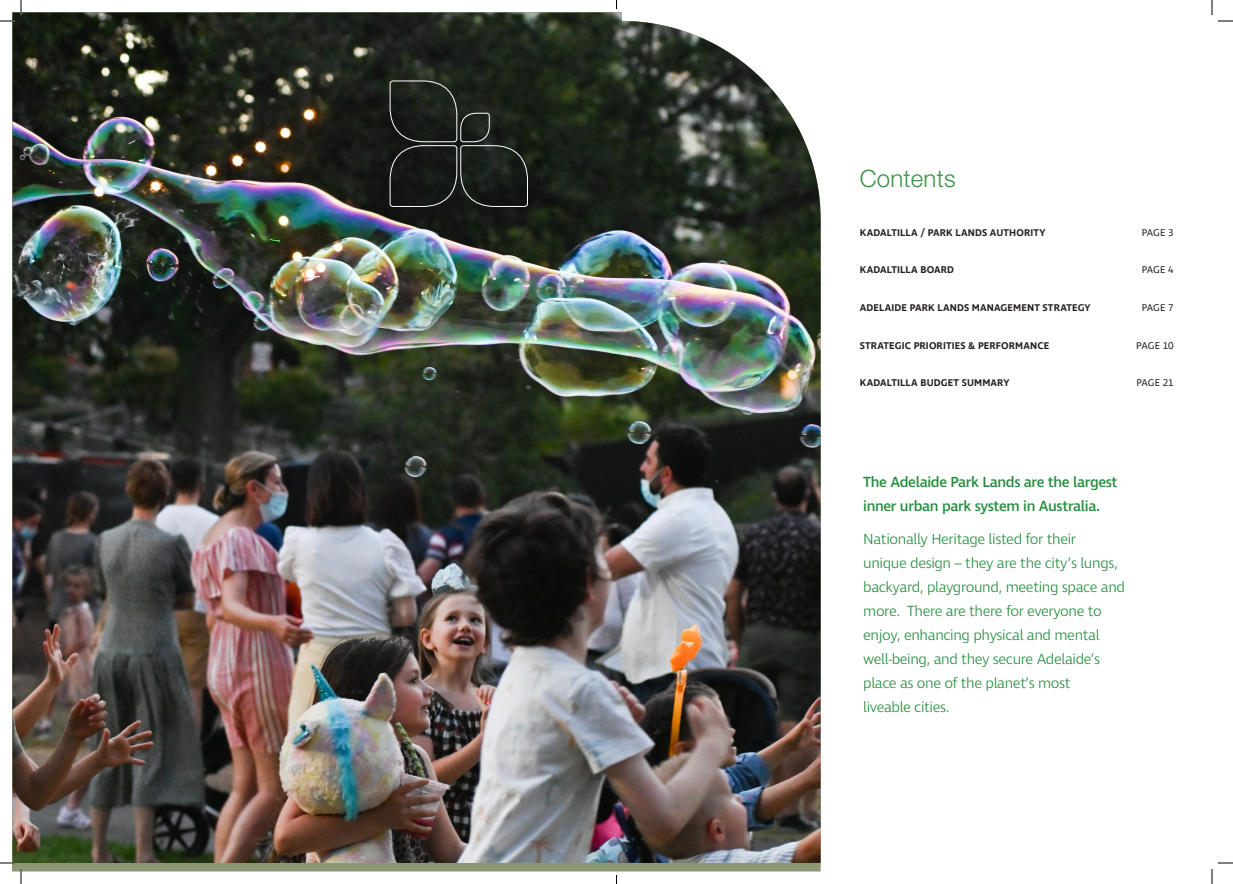
<style>
.page{position:relative;width:1233px;height:884px;background:#fff}
.page>*{position:absolute;margin:0;border:0;box-sizing:border-box;transform-origin:0 0}
.t1{font:300 24px "Helvetica Neue LT Std";letter-spacing:.01em;color:#3c9349}
.Finacials_Heading{font:300 15px/24px "Ingra";letter-spacing:-.025em;color:#238b3c}
.Finacials_Heading-2{font:500 15px/24px "Ingra";letter-spacing:-.025em;color:#238b3c}
.t2{font:600 10px "Ingra";letter-spacing:.015em;color:#231f20}
.t3{font:10px "Ingra";letter-spacing:-.01em;color:#231f20}
</style>
<div class="page">
<img style="left:12px;top:12px;width:808px;height:851px">
<svg style="left:389px;top:80px;width:139px;height:127px;background:#212721"></svg>
<svg style="left:1218px;top:20px;width:15px;height:2px"></svg>
<svg style="left:1218px;top:862px;width:15px;height:2px"></svg>
<svg style="left:0;top:0;width:22px;height:22px"></svg>
<svg style="left:0;top:862px;width:22px;height:22px"></svg>
<svg style="left:1211px;top:0;width:1px;height:15px"></svg>
<svg style="left:1211px;top:869px;width:1px;height:15px"></svg>
<p class="t1" style="left:859px;top:164px;width:97px">Contents</p>
<p class="t2" style="left:859px;top:226px;width:187px">KADALTILLA / PARK LANDS AUTHORITY</p>
<p class="t3" style="left:1141px;top:226px;width:34px">PAGE 3</p>
<p class="t2" style="left:859px;top:264px;width:96px">KADALTILLA BOARD</p>
<p class="t3" style="left:1141px;top:264px;width:34px">PAGE 4</p>
<p class="t2" style="left:859px;top:301px;width:232px">ADELAIDE PARK LANDS MANAGEMENT STRATEGY</p>
<p class="t3" style="left:1141px;top:302px;width:34px">PAGE 7</p>
<p class="t2" style="left:859px;top:339px;width:191px">STRATEGIC PRIORITIES &amp; PERFORMANCE</p>
<p class="t3" style="left:1136px;top:339px;width:39px">PAGE 10</p>
<p class="t2" style="left:859px;top:377px;width:151px">KADALTILLA BUDGET SUMMARY</p>
<p class="t3" style="left:1136px;top:377px;width:39px">PAGE 21</p>
<p class="Finacials_Heading-2" style="left:863px;top:471px;width:256px">The Adelaide Park Lands are the largest inner urban park system in Australia.</p>
<p class="Finacials_Heading" style="left:863px;top:528px;width:263px">Nationally Heritage listed for their<br>unique design – they are the city’s lungs, backyard, playground, meeting space and more. There are there for everyone to enjoy, enhancing physical and mental well-being, and they secure Adelaide’s place as one of the planet’s most<br>liveable cities.</p>
</div>
